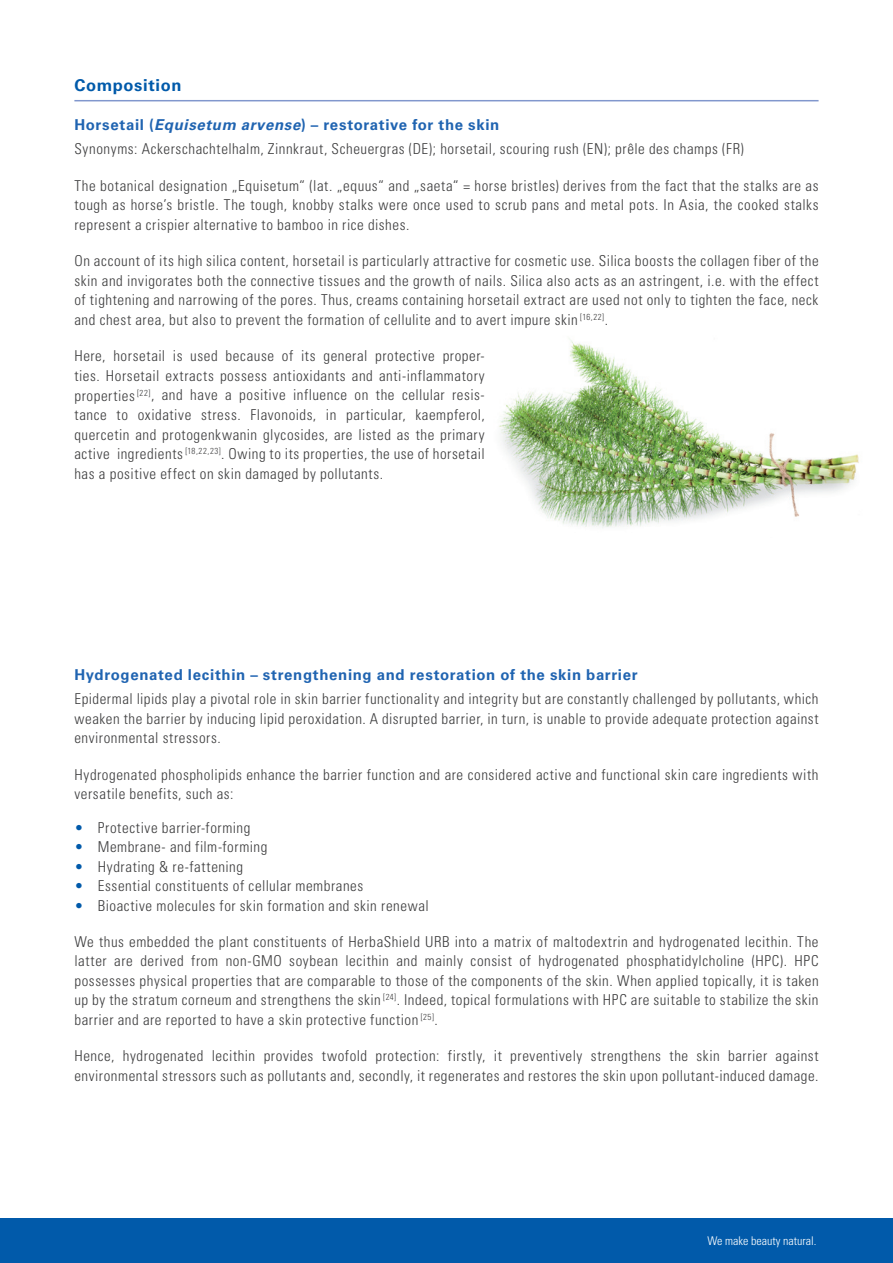
<style>
.page{position:relative;width:893px;height:1263px;background:#fff}
.page>*{position:absolute;margin:0;border:0;box-sizing:border-box;transform-origin:0 0}
.t1{font:700 16.5px "Univers LT Std";letter-spacing:.035em;color:#015aaa}
.t2{font:300 condensed 15px/19.5px "Univers LT Std";letter-spacing:.04em;color:#3e3e3f;text-align:justify}
.t3{font:700 15px "Univers LT Std";letter-spacing:.045em;color:#2064b1}
.t4{font:300 condensed 12px "Univers LT Std";color:#fff}
.s1{font-weight:700;font-stretch:normal;color:#2064b1}
.s2{font-weight:700;font-style:italic;font-stretch:normal;color:#2064b1}
.s3{color:#015aaa}
</style>
<div class="page">
<div style="left:0;top:1218px;width:893px;height:45px;background:#015aaa"></div>
<img style="left:499px;top:338px;width:360px;height:190px">
<hr style="left:74px;top:100px;width:745px;height:1px;background:#8197cd">
<p class="t1" style="left:74px;top:76px;width:109px">Composition</p>
<p class="t2" style="left:74px;top:112px;width:671px;line-height:24.5px"><span class="s1">Horsetail (</span><span class="s2">Equisetum arvense</span><span class="s1">) – restorative for the skin<br></span>Synonyms: Ackerschachtelhalm, Zinnkraut, Scheuergras (DE); horsetail, scouring rush (EN); prêle des champs (FR)</p>
<p class="t2" style="left:74px;top:176px;width:746px">The botanical designation „Equisetum“ (lat. „equus“ and „saeta“ = horse bristles) derives from the fact that the stalks are as tough as horse’s bristle. The tough, knobby stalks were once used to scrub pans and metal pots. In Asia, the cooked stalks represent a crispier alternative to bamboo in rice dishes.</p>
<p class="t2" style="left:74px;top:251px;width:746px">On account of its high silica content, horsetail is particularly attractive for cosmetic use. Silica boosts the collagen fiber of the skin and invigorates both the connective tissues and the growth of nails. Silica also acts as an astringent, i.e. with the effect of tightening and narrowing of the pores. Thus, creams containing horsetail extract are used not only to tighten the face, neck and chest area, but also to prevent the formation of cellulite and to avert impure skin <sup>[16,22]</sup>.</p>
<p class="t2" style="left:74px;top:346px;width:412px">Here, horsetail is used because of its general protective proper&shy;ties. Horsetail extracts possess antioxidants and anti-inflammatory properties <sup>[22]</sup>, and have a positive influence on the cellular resis&shy;tance to oxidative stress. Flavonoids, in particular, kaempferol, quercetin and protogenkwanin glycosides, are listed as the primary active ingredients <sup>[18,22,23]</sup>. Owing to its properties, the use of horsetail has a positive effect on skin damaged by pollutants.</p>
<p class="t3" style="left:74px;top:666px;width:565px">Hydrogenated lecithin – strengthening and restoration of the skin barrier</p>
<p class="t2" style="left:74px;top:689px;width:746px">Epidermal lipids play a pivotal role in skin barrier functionality and integrity but are constantly challenged by pollutants, which weaken the barrier by inducing lipid peroxidation. A disrupted barrier, in turn, is unable to provide adequate protection against environmental stressors.</p>
<p class="t2" style="left:74px;top:765px;width:746px">Hydrogenated phospholipids enhance the barrier function and are considered active and functional skin care ingredients with versatile benefits, such as:</p>
<p class="t2" style="left:74px;top:818px;width:177px"><span class="s3">•</span> Protective barrier-forming</p>
<p class="t2" style="left:74px;top:837px;width:194px"><span class="s3">•</span> Membrane- and film-forming</p>
<p class="t2" style="left:74px;top:857px;width:170px"><span class="s3">•</span> Hydrating &amp; re-fattening</p>
<p class="t2" style="left:74px;top:876px;width:290px"><span class="s3">•</span> Essential constituents of cellular membranes</p>
<p class="t2" style="left:74px;top:896px;width:356px"><span class="s3">•</span> Bioactive molecules for skin formation and skin renewal</p>
<p class="t2" style="left:74px;top:932px;width:746px">We thus embedded the plant constituents of HerbaShield URB into a matrix of maltodextrin and hydrogenated lecithin. The latter are derived from non-GMO soybean lecithin and mainly consist of hydrogenated phosphatidylcholine (HPC). HPC possesses physical properties that are comparable to those of the components of the skin. When applied topically, it is taken up by the stratum corneum and strengthens the skin <sup>[24]</sup>. Indeed, topical formulations with HPC are suitable to stabilize the skin barrier and are reported to have a skin protective function <sup>[25]</sup>.</p>
<p class="t2" style="left:74px;top:1046px;width:746px">Hence, hydrogenated lecithin provides twofold protection: firstly, it preventively strengthens the skin barrier against environmental stressors such as pollutants and, secondly, it regenerates and restores the skin upon pollutant-induced damage.</p>
<p class="t4" style="left:707px;top:1233px;width:111px">We make beauty natural.</p>
</div>
